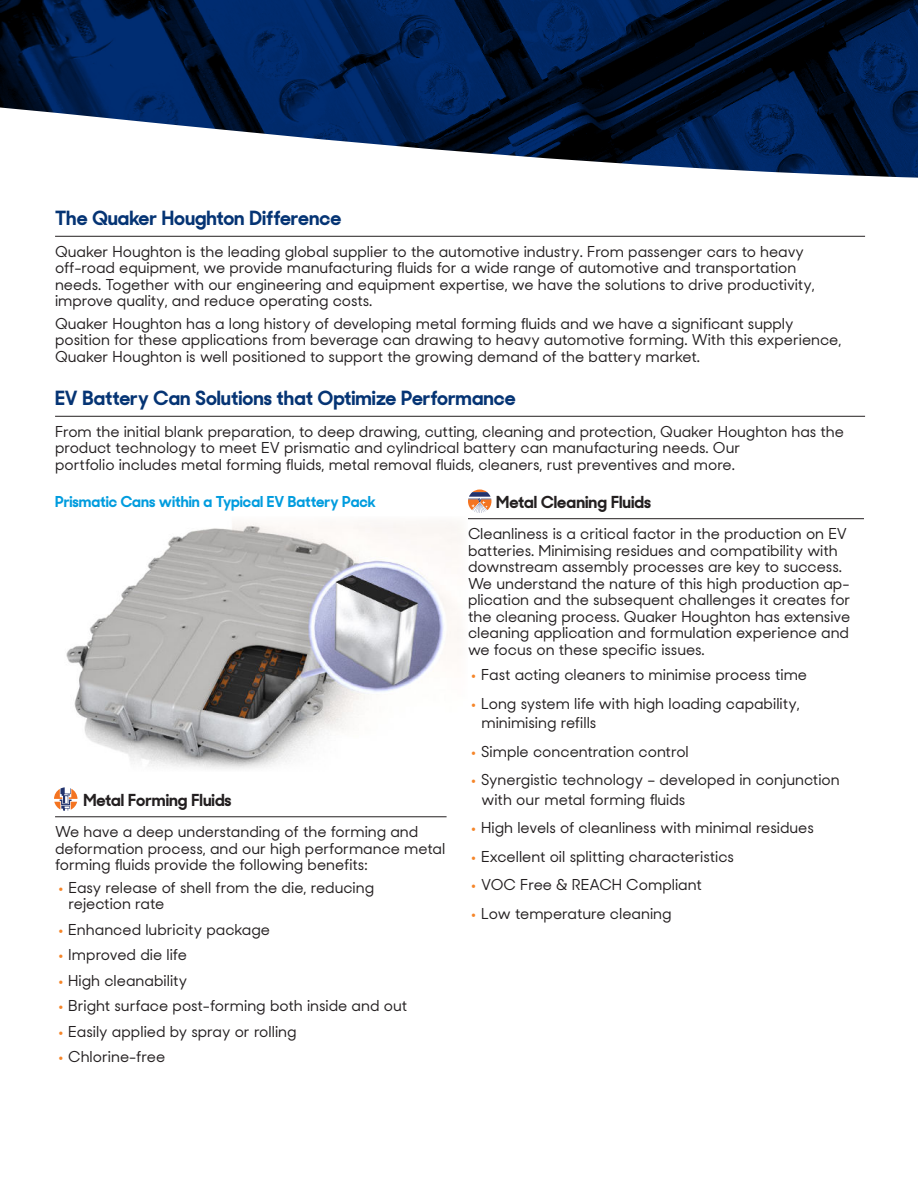
<style>
.page{position:relative;width:918px;height:1188px;background:#fff}
.page>*{position:absolute;margin:0;border:0;box-sizing:border-box;transform-origin:0 0}
.t1{font:700 19.5px "Sharp Sans Display No 2";color:#053474}
.t2{font:700 16.5px "Sharp Sans Display No 2";color:#231f20}
.t3{font:500 15px/16.5px "Sharp Sans Display No 2";color:#231f20}
.t4{font:700 15px "Sharp Sans Display No 2";color:#009cde}
.s1{font-weight:400;font-size:27px;color:#f58529}
</style>
<div class="page">
<svg style="left:0;top:0;width:918px;height:104px;background:#001a43"></svg>
<svg style="left:0;top:104px;width:918px;height:133px"></svg>
<hr style="left:55px;top:236px;width:810px;height:1px;background:#231f20">
<hr style="left:55px;top:416px;width:810px;height:1px;background:#231f20">
<hr style="left:55px;top:816px;width:392px;height:1px;background:#231f20">
<img style="left:66px;top:523px;width:395px;height:246px">
<svg style="left:468px;top:490px;width:23px;height:23px"></svg>
<svg style="left:54px;top:787px;width:23px;height:24px"></svg>
<hr style="left:468px;top:518px;width:396px;height:1px;background:#231f20">
<h1 class="t1" style="left:55px;top:211px;width:288px">The Quaker Houghton Difference</h1>
<p class="t3" style="left:55px;top:245px;width:761px">Quaker Houghton is the leading global supplier to the automotive industry. From passenger cars to heavy off-road equipment, we provide manufacturing fluids for a wide range of automotive and transportation needs. Together with our engineering and equipment expertise, we have the solutions to drive productivity, improve quality, and reduce operating costs.</p>
<p class="t3" style="left:55px;top:314px;width:788px">Quaker Houghton has a long history of developing metal forming fluids and we have a significant supply position for these applications from beverage can drawing to heavy automotive forming. With this experience,<br>Quaker Houghton is well positioned to support the growing demand of the battery market.</p>
<h1 class="t1" style="left:55px;top:391px;width:462px">EV Battery Can Solutions that Optimize Performance</h1>
<p class="t3" style="left:55px;top:425px;width:790px">From the initial blank preparation, to deep drawing, cutting, cleaning and protection, Quaker Houghton has the product technology to meet EV prismatic and cylindrical battery can manufacturing needs. Our<br>portfolio includes metal forming fluids, metal removal fluids, cleaners, rust preventives and more.</p>
<p class="t4" style="left:55px;top:496px;width:322px">Prismatic Cans within a Typical EV Battery Pack</p>
<p class="t2" style="left:496px;top:496px;width:156px">Metal Cleaning Fluids</p>
<p class="t3" style="left:468px;top:527px;width:384px">Cleanliness is a critical factor in the production on EV batteries. Minimising residues and compatibility with downstream assembly processes are key to success.<br>We understand the nature of this high production ap&shy;plication and the subsequent challenges it creates for the cleaning process. Quaker Houghton has extensive cleaning application and formulation experience and we focus on these specific issues.</p>
<p class="t3" style="left:470px;top:668px;width:339px"><span class="s1">•</span> Fast acting cleaners to minimise process time</p>
<p class="t3" style="left:482px;top:695px;width:320px;line-height:19.5px;text-indent:-12px"><span class="s1">•</span> Long system life with high loading capability, minimising refills</p>
<p class="t3" style="left:470px;top:745px;width:221px"><span class="s1">•</span> Simple concentration control</p>
<p class="t3" style="left:482px;top:772px;width:360px;line-height:19.5px;text-indent:-12px"><span class="s1">•</span> Synergistic technology – developed in conjunction with our metal forming fluids</p>
<p class="t3" style="left:470px;top:821px;width:346px"><span class="s1">•</span> High levels of cleanliness with minimal residues</p>
<p class="t3" style="left:470px;top:850px;width:266px"><span class="s1">•</span> Excellent oil splitting characteristics</p>
<p class="t3" style="left:470px;top:878px;width:234px"><span class="s1">•</span> VOC Free &amp; REACH Compliant</p>
<p class="t3" style="left:470px;top:907px;width:204px"><span class="s1">•</span> Low temperature cleaning</p>
<p class="t2" style="left:83px;top:794px;width:150px">Metal Forming Fluids</p>
<p class="t3" style="left:55px;top:825px;width:392px">We have a deep understanding of the forming and deformation process, and our high performance metal forming fluids provide the following benefits:</p>
<p class="t3" style="left:69px;top:881px;width:307px;text-indent:-12px"><span class="s1">•</span> Easy release of shell from the die, reducing rejection rate</p>
<p class="t3" style="left:57px;top:923px;width:215px"><span class="s1">•</span> Enhanced lubricity package</p>
<p class="t3" style="left:57px;top:948px;width:132px"><span class="s1">•</span> Improved die life</p>
<p class="t3" style="left:57px;top:974px;width:132px"><span class="s1">•</span> High cleanability</p>
<p class="t3" style="left:57px;top:999px;width:352px"><span class="s1">•</span> Bright surface post-forming both inside and out</p>
<p class="t3" style="left:57px;top:1025px;width:241px"><span class="s1">•</span> Easily applied by spray or rolling</p>
<p class="t3" style="left:57px;top:1050px;width:110px"><span class="s1">•</span> Chlorine-free</p>
</div>
